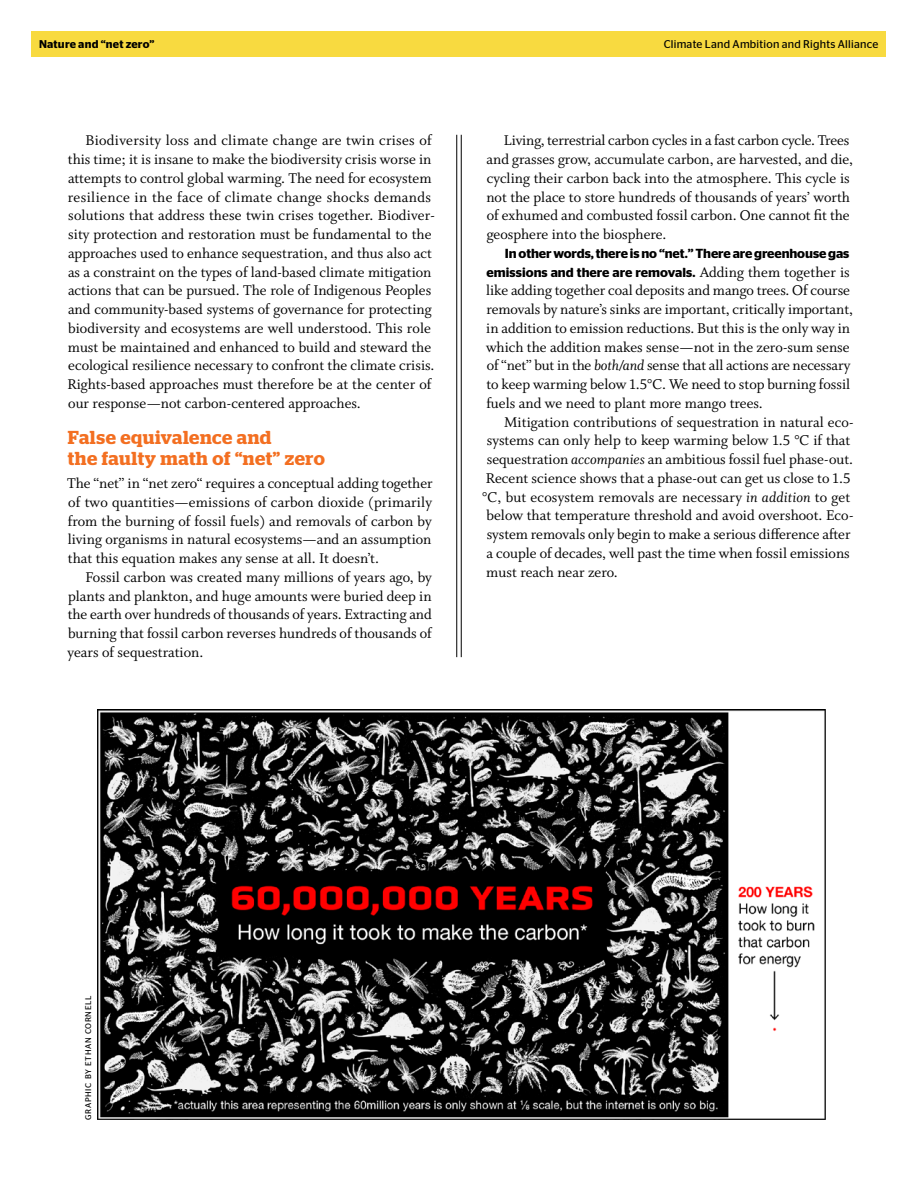
<style>
.page{position:relative;width:918px;height:1188px;background:#fff}
.page>*{position:absolute;margin:0;border:0;box-sizing:border-box;transform-origin:0 0}
.t1{font:600 18.75px/21px "Stag";letter-spacing:.03em;color:#f36f21}
.t2{font:15.75px/18.8px "Whitman Roman LF";color:#000}
.t3{font:600 13.2px/18.8px "Stag Sans";letter-spacing:-.01em;color:#000;text-align:right}
.t4{font:11.25px "Stag Sans";letter-spacing:.02em;color:#000}
.t5{font:600 11.25px "Stag Sans";letter-spacing:.02em;color:#000}
.t6{font:8.25px "Stag Sans";letter-spacing:.075em;color:#000}
.s1{font-family:"Whitman Roman Os F"}
.s2{font-family:"Whitman Roman LF";font-weight:400;font-size:15.75px}
.s3{font-family:"Whitman Italic LF"}
</style>
<div class="page">
<div style="left:32px;top:32px;width:854px;height:25px;background:#f8da40"></div>
<hr style="left:456px;top:135px;width:1px;height:522px;background:#000">
<hr style="left:461px;top:135px;width:1px;height:522px;background:#000">
<img style="left:97px;top:710px;width:729px;height:409px">
<p class="t5" style="left:39px;top:38px;width:117px">Nature and “net zero”</p>
<p class="t4" style="left:664px;top:38px;width:216px">Climate Land Ambition and Rights Alliance</p>
<p class="t2" style="left:67px;top:132px;width:369px;text-indent:18px">Biodiversity loss and climate change are twin crises of this time; it is insane to make the biodiversity crisis worse in attempts to control global warming. The need for ecosystem resilience in the face of climate change shocks demands solutions that address these twin crises together. Biodiver&shy;sity protection and restoration must be fundamental to the approaches used to enhance sequestration, and thus also act as a constraint on the types of land-based climate mitigation actions that can be pursued. The role of Indigenous Peoples and community-based systems of governance for protecting biodiversity and ecosystems are well understood. This role must be maintained and enhanced to build and steward the ecological resilience necessary to confront the climate crisis.<br>Rights-based approaches must therefore be at the center of our response—not carbon-centered approaches.</p>
<p class="t1" style="left:68px;top:427px;width:258px">False equivalence and<br>the faulty math of “net” zero</p>
<p class="t2" style="left:67px;top:474px;width:367px;text-align:justify">The “net” in “net zero“ requires a conceptual adding together of two quantities—<span class="s1">emissions</span> of carbon dioxide (primarily from the burning of fossil fuels) and <span class="s1">removals</span> of carbon by living organisms in natural ecosystems—and an assumption that this equation makes any sense at all. It doesn’t.</p>
<p class="t2" style="left:68px;top:568px;width:366px;text-align:justify;text-indent:18px">Fossil carbon was created many millions of years ago, by plants and plankton, and huge amounts were buried deep in the earth over hundreds of thousands of years. Extracting and burning that fossil carbon reverses hundreds of thousands of years of sequestration.</p>
<p class="t2" style="left:486px;top:131px;width:368px;text-indent:18px">Living, terrestrial carbon cycles in a fast carbon cycle. Trees and grasses grow, accumulate carbon, are harvested, and die, cycling their carbon back into the atmosphere. This cycle is not the place to store hundreds of thousands of years’ worth of exhumed and combusted fossil carbon. One cannot fit the geosphere into the biosphere.</p>
<p class="t3" style="left:487px;top:244px;width:365px">In other words, there is no “net.” There are greenhouse gas emissions and there are removals. <span class="s2">Adding them together is</span></p>
<p class="t2" style="left:486px;top:282px;width:369px">like adding together coal deposits and mango trees. Of course removals by nature’s sinks are important, critically important, in addition to emission reductions. But this is the only way in which the addition makes sense—not in the zero-sum sense of “net” but in the <span class="s3">both/and</span> sense that all actions are necessary to keep warming below 1.5°C. We need to stop burning fossil fuels and we need to plant more mango trees.</p>
<p class="t2" style="left:482px;top:413px;width:373px;text-indent:22px">Mitigation contributions of sequestration in natural eco&shy;systems can only help to keep warming below 1.5 °C if that sequestration <span class="s3">accompanies</span> an ambitious fossil fuel phase-out.<br>Recent science shows that a phase-out can get us close to 1.5 °C, but ecosystem removals are necessary <span class="s3">in addition</span> to get below that temperature threshold and avoid overshoot. Eco&shy;system removals only begin to make a serious difference after a couple of decades, well past the time when fossil emissions must reach near zero.</p>
<p class="t6" style="left:84px;top:1120px;width:125px;rotate:-90deg">GRAPHIC BY ETHAN CORNELL</p>
</div>
